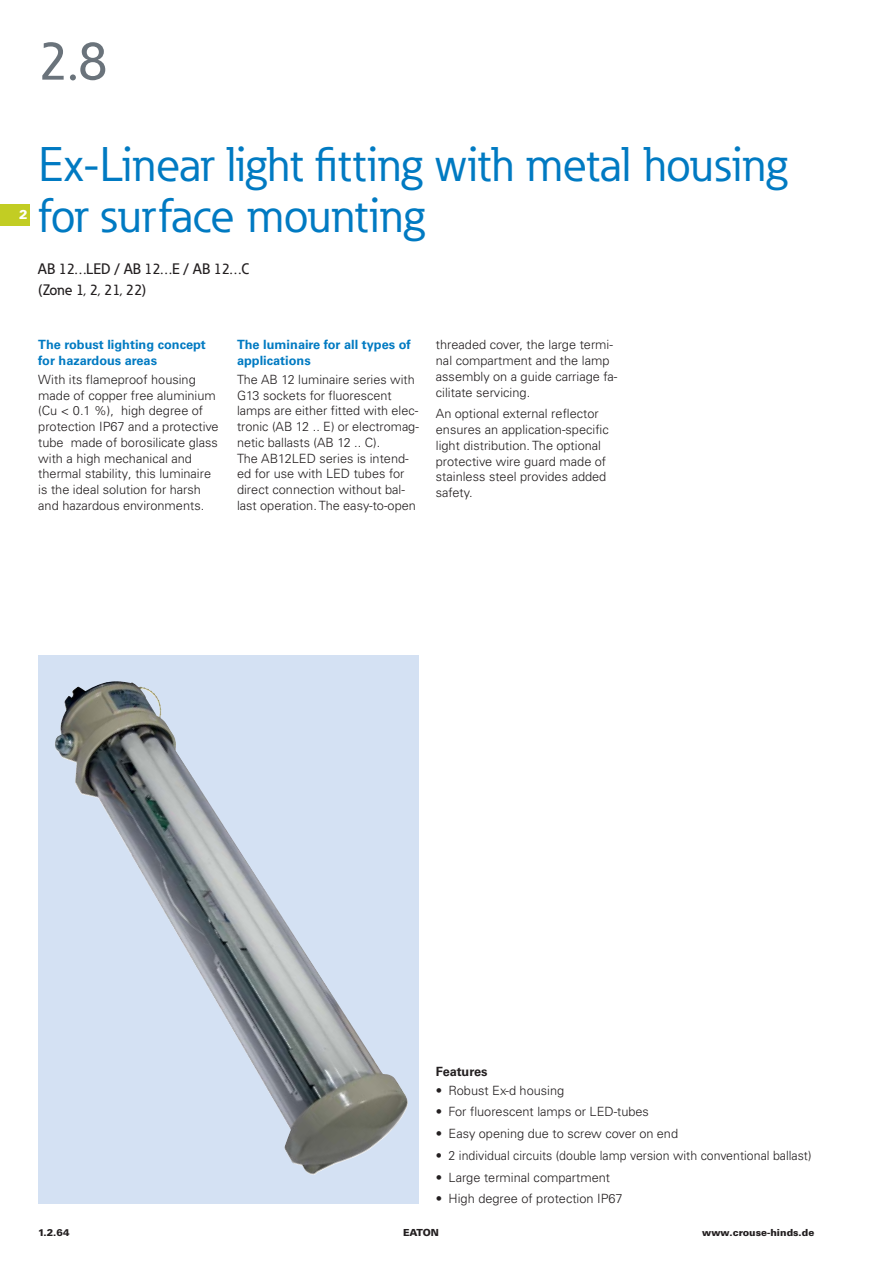
<style>
.page{position:relative;width:893px;height:1263px;background:#fff}
.page>*{position:absolute;margin:0;border:0;box-sizing:border-box;transform-origin:0 0}
.t1{font:500 54px "Eaton";color:#6a737b}
.t2{font:48px/51px "Eaton";color:#007ac2}
.t3{font:500 15px/21px "Eaton";color:#231f20}
.t4{font:300 12.75px/15.8px "Univers LT Pro 45";color:#231f20}
.t5{font:700 12.75px/15.8px "Univers LT Pro 65";color:#007ac2}
.t6{font:700 12.75px "Univers LT Pro 65";color:#231f20}
.t7{font:900 12.75px "Univers LT Pro 75";color:#fff}
.t8{font:900 9.75px "Univers LT Pro 75";color:#231f20}
</style>
<div class="page">
<div style="left:0;top:204px;width:30px;height:21px;background:#c2cd23"></div>
<div style="left:38px;top:655px;width:381px;height:548px;background:#d4e1f3"></div>
<img style="left:55px;top:681px;width:353px;height:494px">
<h1 class="t1" style="left:38px;top:41px;width:71px">2.8</h1>
<p class="t7" style="left:19px;top:207px;width:10px">2</p>
<h2 class="t2" style="left:38px;top:139px;width:750px">Ex-Linear light fitting with metal housing for surface mounting</h2>
<p class="t3" style="left:38px;top:260px;width:212px">AB 12…LED / AB 12…E / AB 12…C (Zone 1, 2, 21, 22)</p>
<p class="t5" style="left:38px;top:339px;width:169px">The robust lighting concept for hazardous areas</p>
<p class="t4" style="left:38px;top:373px;width:182px">With its flameproof housing made of copper free aluminium (Cu &lt; 0.1 %), high degree of protection IP67 and a protective tube made of borosilicate glass with a high mechanical and thermal stability, this luminaire is the ideal solution for harsh and hazardous environments.</p>
<p class="t5" style="left:237px;top:339px;width:175px">The luminaire for all types of applications</p>
<p class="t4" style="left:237px;top:373px;width:183px">The AB 12 luminaire series with<br>G13 sockets for fluorescent lamps are either fitted with elec&shy;tronic (AB 12 .. E) or electromag&shy;netic ballasts (AB 12 .. C).<br>The AB12LED series is intend&shy;ed for use with LED tubes for direct connection without bal&shy;last operation. The easy-to-open</p>
<p class="t4" style="left:436px;top:339px;width:183px">threaded cover, the large termi&shy;nal compartment and the lamp assembly on a guide carriage fa&shy;cilitate servicing.</p>
<p class="t4" style="left:436px;top:408px;width:174px">An optional external reflector ensures an application-specific light distribution. The optional protective wire guard made of stainless steel provides added safety.</p>
<p class="t6" style="left:436px;top:1067px;width:53px">Features</p>
<p class="t4" style="left:436px;top:1084px;width:130px">• Robust Ex-d housing</p>
<p class="t4" style="left:436px;top:1105px;width:215px">• For fluorescent lamps or LED-tubes</p>
<p class="t4" style="left:436px;top:1127px;width:244px">• Easy opening due to screw cover on end</p>
<p class="t4" style="left:436px;top:1149px;width:377px">• 2 individual circuits (double lamp version with conventional ballast)</p>
<p class="t4" style="left:436px;top:1171px;width:176px">• Large terminal compartment</p>
<p class="t4" style="left:436px;top:1192px;width:188px">• High degree of protection IP67</p>
<p class="t8" style="left:38px;top:1227px;width:33px">1.2.64</p>
<p class="t8" style="left:403px;top:1227px;width:37px">EATON</p>
<p class="t8" style="left:702px;top:1227px;width:114px">www.crouse-hinds.de</p>
</div>
